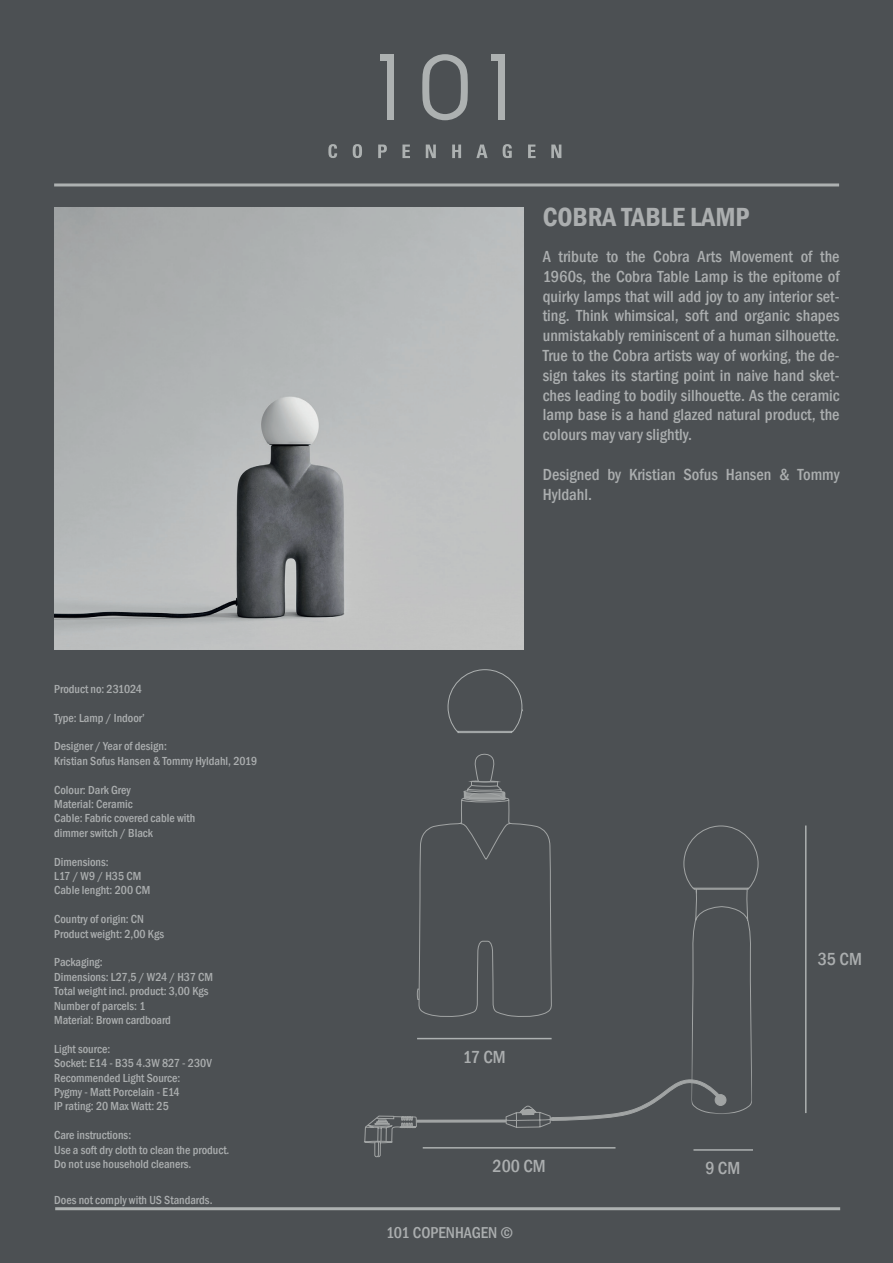
<style>
.page{position:relative;width:893px;height:1263px;background:#4c5053}
.page>*{position:absolute;margin:0;border:0;box-sizing:border-box;transform-origin:0 0}
.t1{font:600 condensed 27px "Franklin Gothic";color:#abaeaf}
.t2{font:500 condensed 18px "Franklin Gothic";color:#abaeaf}
.t3{font:500 condensed 16.5px/19.8px "Franklin Gothic";color:#abaeaf;text-align:justify}
.t4{font:500 condensed 16.2px "Franklin Gothic";color:#abaeaf}
.t5{font:500 condensed 12px/14.4px "Franklin Gothic";color:#abaeaf}
</style>
<div class="page">
<img style="left:54px;top:207px;width:469px;height:442px">
<svg style="left:422px;top:54px;width:46px;height:66px"></svg>
<div style="left:498px;top:58px;width:6px;height:62px;background:#adb1b1"></div>
<div style="left:491px;top:54px;width:13px;height:7px;background:#adb1b1"></div>
<div style="left:387px;top:58px;width:7px;height:62px;background:#adb1b1"></div>
<div style="left:380px;top:54px;width:13px;height:7px;background:#adb1b1"></div>
<svg style="left:328px;top:144px;width:9px;height:14px"></svg>
<svg style="left:353px;top:144px;width:9px;height:14px"></svg>
<svg style="left:378px;top:145px;width:9px;height:13px"></svg>
<svg style="left:402px;top:145px;width:8px;height:13px"></svg>
<svg style="left:426px;top:145px;width:10px;height:13px"></svg>
<svg style="left:452px;top:145px;width:9px;height:13px"></svg>
<svg style="left:476px;top:145px;width:12px;height:13px"></svg>
<svg style="left:503px;top:144px;width:9px;height:14px"></svg>
<svg style="left:528px;top:145px;width:8px;height:13px"></svg>
<svg style="left:551px;top:145px;width:10px;height:13px"></svg>
<hr style="left:54px;top:183px;width:785px;height:3px;background:#adb1b1">
<hr style="left:55px;top:1207px;width:785px;height:3px;background:#adb1b1">
<hr style="left:805px;top:825px;width:1px;height:288px;background:#adb1b1">
<svg style="left:418px;top:547px;width:106px;height:187px"></svg>
<svg style="left:364px;top:753px;width:395px;height:404px"></svg>
<p class="t5" style="left:54px;top:681px;width:89px">Product no: 231024</p>
<p class="t5" style="left:54px;top:710px;width:92px">Type: Lamp / Indoor’</p>
<p class="t5" style="left:54px;top:739px;width:205px">Designer / Year of design:<br>Kristian Sofus Hansen &amp; Tommy Hyldahl, 2019</p>
<p class="t5" style="left:54px;top:782px;width:143px">Colour: Dark Grey<br>Material: Ceramic<br>Cable: Fabric covered cable with dimmer switch / Black</p>
<p class="t5" style="left:54px;top:854px;width:98px">Dimensions:<br>L17 / W9 / H35 CM<br>Cable lenght: 200 CM</p>
<p class="t5" style="left:54px;top:912px;width:111px">Country of origin: CN<br>Product weight: 2,00 Kgs</p>
<p class="t5" style="left:54px;top:955px;width:160px">Packaging:<br>Dimensions: L27,5 / W24 / H37 CM<br>Total weight incl. product: 3,00 Kgs<br>Number of parcels: 1<br>Material: Brown cardboard</p>
<p class="t5" style="left:54px;top:1041px;width:159px">Light source:<br>Socket: E14 - B35 4.3W 827 - 230V<br>Recommended Light Source:<br>Pygmy - Matt Porcelain - E14<br>IP rating: 20 Max Watt: 25</p>
<p class="t5" style="left:54px;top:1128px;width:177px">Care instructions:<br>Use a soft dry cloth to clean the product.<br>Do not use household cleaners.</p>
<p class="t5" style="left:54px;top:1193px;width:160px">Does not comply with US Standards.</p>
<h1 class="t1" style="left:543px;top:199px;width:208px">COBRA TABLE LAMP</h1>
<p class="t3" style="left:543px;top:246px;width:298px">A tribute to the Cobra Arts Movement of the 1960s, the Cobra Table Lamp is the epitome of quirky lamps that will add joy to any interior set&shy;ting. Think whimsical, soft and organic shapes unmistakably reminiscent of a human silhouette.<br>True to the Cobra artists way of working, the de&shy;sign takes its starting point in naive hand sket&shy;ches leading to bodily silhouette. As the ceramic lamp base is a hand glazed natural product, the colours may vary slightly.</p>
<h3 class="t3" style="left:543px;top:464px;width:298px">Designed by Kristian Sofus Hansen &amp; Tommy<br>Hyldahl.</h3>
<h2 class="t2" style="left:463px;top:1045px;width:44px">17 CM</h2>
<h2 class="t2" style="left:492px;top:1154px;width:55px">200 CM</h2>
<h2 class="t2" style="left:705px;top:1156px;width:36px">9 CM</h2>
<h3 class="t4" style="left:386px;top:1222px;width:128px">101 COPENHAGEN ©</h3>
<h2 class="t2" style="left:818px;top:947px;width:46px">35 CM</h2>
</div>
